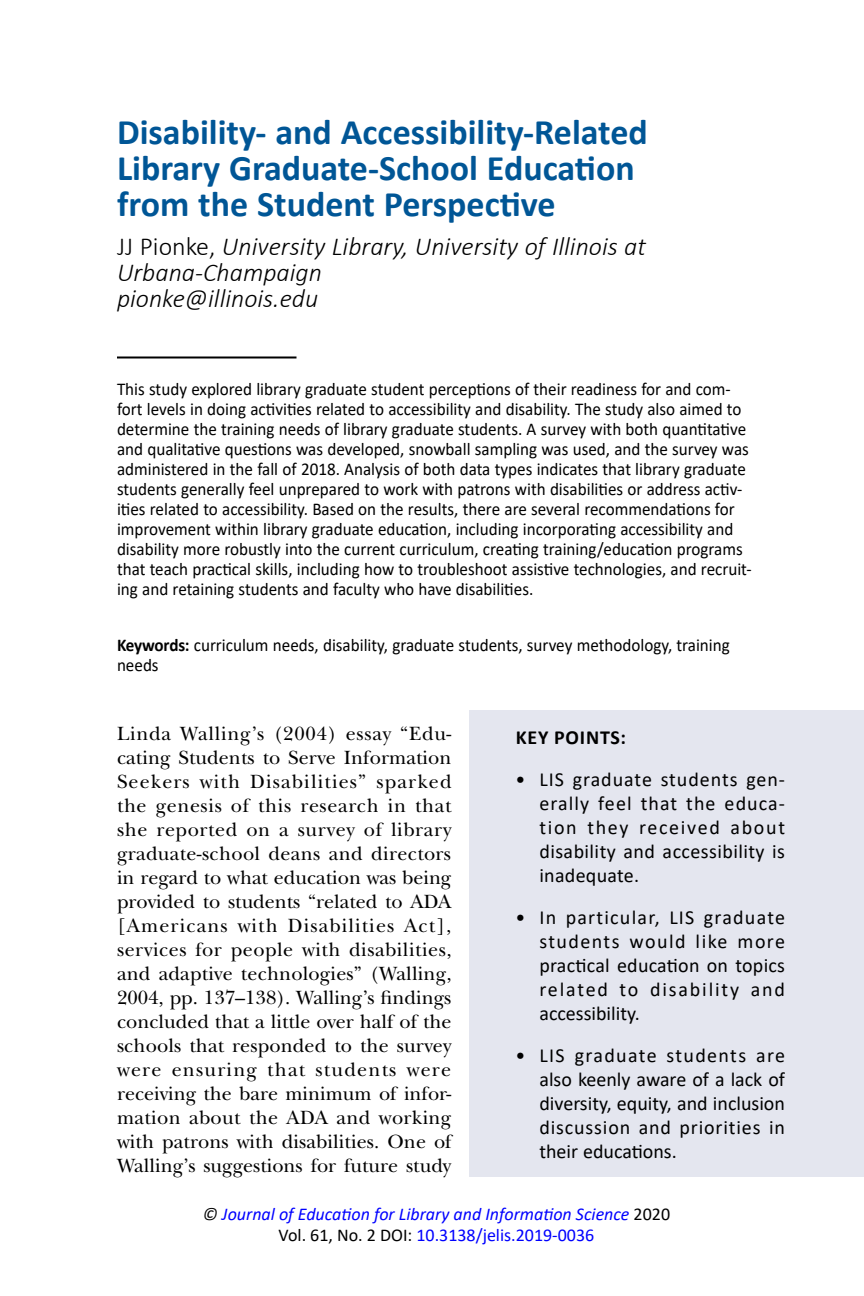
<style>
.page{position:relative;width:864px;height:1296px;background:#fff}
.page>*{position:absolute;margin:0;border:0;box-sizing:border-box;transform-origin:0 0}
.t1{font:700 36px/36px "Calibri";color:#005696}
.ArAu{font:italic 300 26px/26px "Calibri";color:#000}
.TxtNI{font:20px/24px "New Baskerville Std";color:#000;text-align:justify}
.t2{font:20px/24px "Calibri";letter-spacing:.02em;color:#000;text-align:justify}
.SpH1{font:700 20px "Calibri";letter-spacing:.04em;color:#000}
.Abst{font:18px/20px "Calibri";color:#000;scale:.95 1}
.t3{font:italic 18px/21.6px "Calibri";color:#00f;text-align:center}
.Kwds{font:18px/20px "Calibri";color:#000;scale:.95 1}
.s1{font-style:normal}
.s2{font-weight:700}
.s3{color:#000}
.s4{font-style:normal;color:#000}
</style>
<div class="page">
<hr style="left:117px;top:356px;width:179px;height:2px;background:#000">
<div style="left:469px;top:710px;width:395px;height:467px;background:#e4e6ef"></div>
<p class="t1" style="left:117px;top:114px;width:532px">Disability- and Accessibility-Related<br>Library Graduate-School Education from the Student Perspective</p>
<p class="ArAu" style="left:117px;top:233px;width:530px"><span class="s1">JJ Pionke,</span> University Library, University of Illinois at<br>Urbana-Champaign<br>pionke@illinois.edu</p>
<p class="Abst" style="left:117px;top:379px;width:670px">This study explored library graduate student perceptions of their readiness for and com&shy;fort levels in doing activities related to accessibility and disability. The study also aimed to determine the training needs of library graduate students. A survey with both quantitative and qualitative questions was developed, snowball sampling was used, and the survey was administered in the fall of 2018. Analysis of both data types indicates that library graduate students generally feel unprepared to work with patrons with disabilities or address activ&shy;ities related to accessibility. Based on the results, there are several recommendations for improvement within library graduate education, including incorporating accessibility and disability more robustly into the current curriculum, creating training/education programs that teach practical skills, including how to troubleshoot assistive technologies, and recruit&shy;ing and retaining students and faculty who have disabilities.</p>
<p class="Kwds" style="left:117px;top:635px;width:647px"><span class="s2">Keywords:</span> curriculum needs, disability, graduate students, survey methodology, training needs</p>
<p class="TxtNI" style="left:117px;top:722px;width:336px">Linda Walling’s (2004) essay “Edu&shy;cating Students to Serve Information Seekers with Disabilities” sparked the genesis of this research in that she reported on a survey of library graduate-school deans and directors in regard to what education was being provided to students “related to ADA [Americans with Disabilities Act], services for people with disabilities, and adaptive technologies” (Walling, 2004, pp. 137–138). Walling’s findings concluded that a little over half of the schools that responded to the survey were ensuring that students were receiving the bare minimum of infor&shy;mation about the ADA and working with patrons with disabilities. One of Walling’s suggestions for future study</p>
<p class="SpH1" style="left:516px;top:723px;width:112px">KEY POINTS:</p>
<p class="t2" style="left:539px;top:767px;width:247px;text-indent:-24px">• LIS graduate students gen&shy;erally feel that the educa&shy;tion they received about disability and accessibility is inadequate.</p>
<p class="t2" style="left:539px;top:905px;width:247px;text-indent:-24px">• In particular, LIS graduate students would like more practical education on topics related to disability and accessibility.</p>
<p class="t2" style="left:539px;top:1043px;width:247px;text-indent:-24px">• LIS graduate students are also keenly aware of a lack of diversity, equity, and inclusion discussion and priorities in their educations.</p>
<p class="t3" style="left:203px;top:1202px;width:469px"><span class="s3">©</span> Journal of Education for Library and Information Science <span class="s4">2020<br>Vol. 61, No. 2 DOI:</span> <span class="s1">10.3138/jelis.2019-0036</span></p>
</div>
